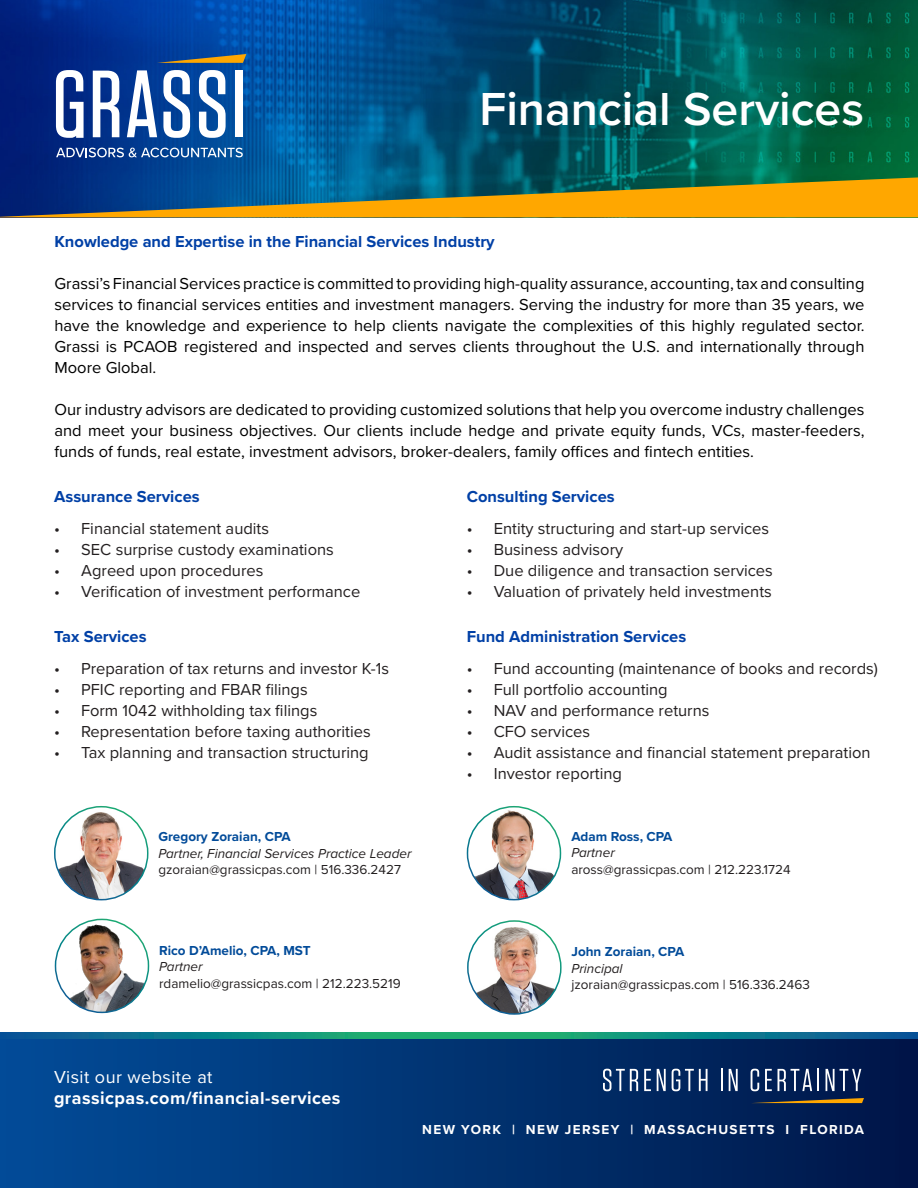
<style>
.page{position:relative;width:918px;height:1188px;background:#fff}
.page>*{position:absolute;margin:0;border:0;box-sizing:border-box;transform-origin:0 0}
.t1{font:600 48px "Proxima Nova";color:#fff}
.t2{font:18px "Proxima Nova";letter-spacing:.025em;color:#fff}
.t3{font:700 18px "Proxima Nova";letter-spacing:.025em;color:#fff}
.t4{font:16.5px/21px "Proxima Nova";color:#000;text-align:justify}
.t5{font:16.5px "Proxima Nova";color:#231f20}
.t6{font:700 16.5px "Proxima Nova";color:#0040a6}
.t7{font:13.5px "Proxima Nova";color:#231f20}
.t8{font:italic 13.5px/16.5px "Proxima Nova";color:#231f20}
.t9{font:700 13.5px "Proxima Nova";color:#024b99}
.t10{font:700 13.5px "Proxima Nova";letter-spacing:.1em;color:#fff}
.s1{font-style:normal}
</style>
<div class="page">
<svg style="left:0;top:1033px;width:918px;height:7px;background:#0e7a80"></svg>
<div style="left:0;top:1040px;width:918px;height:148px;background:linear-gradient(to right,#024d99,#001748)"></div>
<svg style="left:603px;top:1069px;width:35px;height:22px"></svg>
<svg style="left:644px;top:1069px;width:7px;height:22px"></svg>
<svg style="left:657px;top:1069px;width:9px;height:22px"></svg>
<svg style="left:672px;top:1069px;width:36px;height:22px"></svg>
<hr style="left:721px;top:1069px;width:2px;height:22px;background:#fff">
<svg style="left:729px;top:1069px;width:9px;height:22px"></svg>
<svg style="left:751px;top:1069px;width:8px;height:22px"></svg>
<svg style="left:765px;top:1069px;width:7px;height:22px"></svg>
<svg style="left:778px;top:1069px;width:34px;height:22px"></svg>
<hr style="left:817px;top:1069px;width:2px;height:22px;background:#fff">
<svg style="left:826px;top:1069px;width:35px;height:22px"></svg>
<svg style="left:751px;top:1098px;width:113px;height:5px"></svg>
<img style="left:0;top:0;width:918px;height:177px">
<svg style="left:0;top:177px;width:918px;height:40px;background:#7d7940"></svg>
<svg style="left:157px;top:54px;width:89px;height:9px"></svg>
<svg style="left:93px;top:71px;width:26px;height:66px"></svg>
<svg style="left:127px;top:70px;width:30px;height:67px"></svg>
<svg style="left:163px;top:70px;width:27px;height:68px"></svg>
<svg style="left:199px;top:70px;width:27px;height:68px"></svg>
<div style="left:235px;top:71px;width:7px;height:66px;background:#fff"></div>
<svg style="left:56px;top:70px;width:28px;height:68px"></svg>
<svg style="left:56px;top:148px;width:187px;height:9px"></svg>
<img style="left:56px;top:919px;width:92px;height:93px;border-radius:46px">
<div style="left:55px;top:919px;width:94px;height:94px;border:2px solid #fff;border-radius:50%"></div>
<img style="left:467px;top:807px;width:93px;height:93px;border-radius:46px">
<div style="left:467px;top:806px;width:94px;height:94px;border:2px solid #fff;border-radius:50%"></div>
<img style="left:55px;top:807px;width:93px;height:93px">
<div style="left:54px;top:806px;width:94px;height:94px;border:2px solid #fff;border-radius:50%"></div>
<img style="left:468px;top:921px;width:93px;height:93px;border-radius:46px">
<div style="left:467px;top:920px;width:95px;height:95px;border:2px solid #fff;border-radius:50%"></div>
<h1 class="t1" style="left:479px;top:73px;width:386px">Financial Services</h1>
<p class="t6" style="left:54px;top:229px;width:442px">Knowledge and Expertise in the Financial Services Industry</p>
<p class="t4" style="left:54px;top:272px;width:812px">Grassi’s Financial Services practice is committed to providing high-quality assurance, accounting, tax and consulting services to financial services entities and investment managers. Serving the industry for more than 35 years, we have the knowledge and experience to help clients navigate the complexities of this highly regulated sector.<br>Grassi is PCAOB registered and inspected and serves clients throughout the U.S. and internationally through Moore Global.</p>
<p class="t4" style="left:54px;top:398px;width:812px">Our industry advisors are dedicated to providing customized solutions that help you overcome industry challenges and meet your business objectives. Our clients include hedge and private equity funds, VCs, master-feeders, funds of funds, real estate, investment advisors, broker-dealers, family offices and fintech entities.</p>
<p class="t6" style="left:54px;top:484px;width:147px">Assurance Services</p>
<p class="t5" style="left:54px;top:516px;width:216px">• Financial statement audits</p>
<p class="t5" style="left:54px;top:537px;width:281px">• SEC surprise custody examinations</p>
<p class="t5" style="left:54px;top:558px;width:211px">• Agreed upon procedures</p>
<p class="t5" style="left:54px;top:579px;width:308px">• Verification of investment performance</p>
<p class="t6" style="left:467px;top:484px;width:149px">Consulting Services</p>
<p class="t5" style="left:467px;top:516px;width:304px">• Entity structuring and start-up services</p>
<p class="t5" style="left:467px;top:537px;width:158px">• Business advisory</p>
<p class="t5" style="left:467px;top:558px;width:308px">• Due diligence and transaction services</p>
<p class="t5" style="left:467px;top:579px;width:307px">• Valuation of privately held investments</p>
<p class="t6" style="left:54px;top:624px;width:94px">Tax Services</p>
<p class="t5" style="left:54px;top:656px;width:337px">• Preparation of tax returns and investor K-1s</p>
<p class="t5" style="left:54px;top:677px;width:255px">• PFIC reporting and FBAR filings</p>
<p class="t5" style="left:54px;top:698px;width:265px">• Form 1042 withholding tax filings</p>
<p class="t5" style="left:54px;top:719px;width:318px">• Representation before taxing authorities</p>
<p class="t5" style="left:54px;top:740px;width:316px">• Tax planning and transaction structuring</p>
<p class="t9" style="left:158px;top:827px;width:134px">Gregory Zoraian, CPA</p>
<p class="t8" style="left:158px;top:844px;width:255px">Partner, Financial Services Practice Leader <span class="s1">gzoraian@grassicpas.com | 516.336.2427</span></p>
<p class="t9" style="left:159px;top:940px;width:153px">Rico D’Amelio, CPA, MST</p>
<p class="t8" style="left:159px;top:958px;width:45px">Partner</p>
<p class="t7" style="left:159px;top:973px;width:243px">rdamelio@grassicpas.com | 212.223.5219</p>
<p class="t6" style="left:467px;top:624px;width:221px">Fund Administration Services</p>
<p class="t5" style="left:467px;top:656px;width:413px">• Fund accounting (maintenance of books and records)</p>
<p class="t5" style="left:467px;top:677px;width:203px">• Full portfolio accounting</p>
<p class="t5" style="left:467px;top:698px;width:244px">• NAV and performance returns</p>
<p class="t5" style="left:467px;top:719px;width:125px">• CFO services</p>
<p class="t5" style="left:467px;top:740px;width:405px">• Audit assistance and financial statement preparation</p>
<p class="t5" style="left:467px;top:761px;width:157px">• Investor reporting</p>
<p class="t9" style="left:571px;top:826px;width:103px">Adam Ross, CPA</p>
<p class="t8" style="left:571px;top:844px;width:45px">Partner</p>
<p class="t7" style="left:571px;top:859px;width:221px">aross@grassicpas.com | 212.223.1724</p>
<p class="t9" style="left:571px;top:942px;width:114px">John Zoraian, CPA</p>
<p class="t8" style="left:571px;top:959px;width:53px">Principal</p>
<p class="t7" style="left:571px;top:975px;width:240px">jzoraian@grassicpas.com | 516.336.2463</p>
<p class="t2" style="left:54px;top:1063px;width:160px">Visit our website at</p>
<p class="t3" style="left:54px;top:1084px;width:288px">grassicpas.com/financial-services</p>
<p class="t2" style="left:126px;top:1081px;width:160px">Visit our website at</p>
<p class="t10" style="left:422px;top:1119px;width:443px">NEW YORK | NEW JERSEY | MASSACHUSETTS I FLORIDA</p>
</div>
